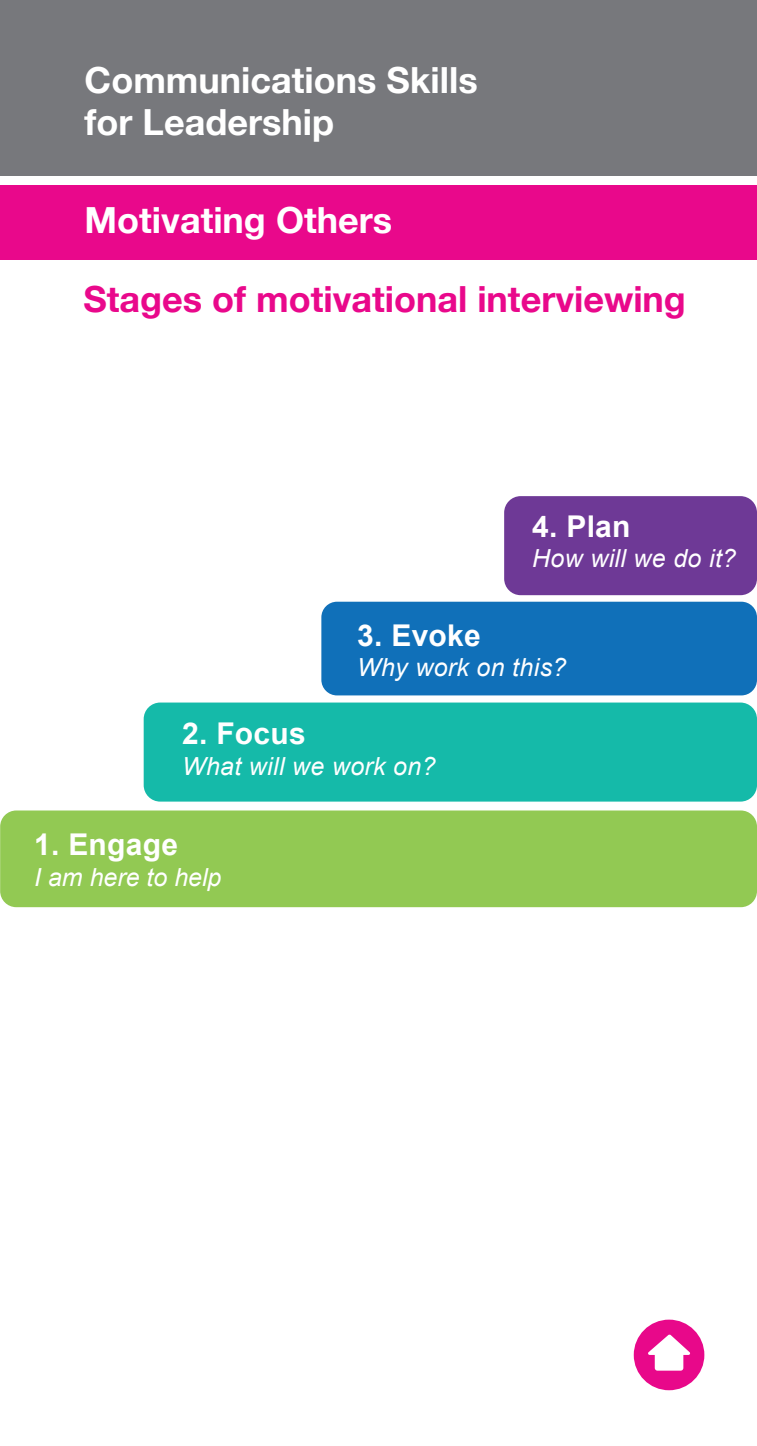
<style>
.page{position:relative;width:757px;height:1446px;background:#fff}
.page>*{position:absolute;margin:0;border:0;box-sizing:border-box;transform-origin:0 0}
.t1{font:700 36px/42px "Helvetica Neue";color:#fff}
.t2{font:700 36px "Helvetica Neue";color:#e9088b}
.t3{font:700 30px "Arial";letter-spacing:.01em;color:#fff}
.t4{font:italic 24.9px "Arial";letter-spacing:.015em;color:#fff}
</style>
<div class="page">
<div style="left:0;top:0;width:756px;height:176px;background:#77787c"></div>
<div style="left:0;top:185px;width:757px;height:74px;background:#e9088b"></div>
<div style="left:634px;top:1319px;width:70px;height:71px;background:#e8088a;border-radius:50%"></div>
<div style="left:655px;top:1351px;width:28px;height:19px;background:#fff;border-radius:3px"></div>
<svg style="left:648px;top:1334px;width:43px;height:21px"></svg>
<div style="left:504px;top:496px;width:253px;height:99px;background:#6e3996;border-radius:17px"></div>
<div style="left:321px;top:602px;width:436px;height:93px;background:#1070b9;border-radius:16px"></div>
<div style="left:144px;top:702px;width:613px;height:99px;background:#15baa9;border-radius:17px"></div>
<div style="left:0;top:810px;width:757px;height:97px;background:#92c953;border-radius:16px"></div>
<h1 class="t1" style="left:85px;top:60px;width:395px">Communications Skills for Leadership</h1>
<h1 class="t1" style="left:85px;top:200px;width:309px">Motivating Others</h1>
<h1 class="t2" style="left:83px;top:270px;width:604px">Stages of motivational interviewing</h1>
<p class="t3" style="left:532px;top:507px;width:100px">4. Plan</p>
<p class="t4" style="left:532px;top:542px;width:205px">How will we do it?</p>
<p class="t3" style="left:357px;top:615px;width:125px">3. Evoke</p>
<p class="t4" style="left:357px;top:651px;width:211px">Why work on this?</p>
<p class="t3" style="left:182px;top:714px;width:125px">2. Focus</p>
<p class="t4" style="left:182px;top:750px;width:255px">What will we work on?</p>
<p class="t3" style="left:34px;top:824px;width:145px">1. Engage</p>
<p class="t4" style="left:34px;top:861px;width:189px">I am here to help</p>
</div>
